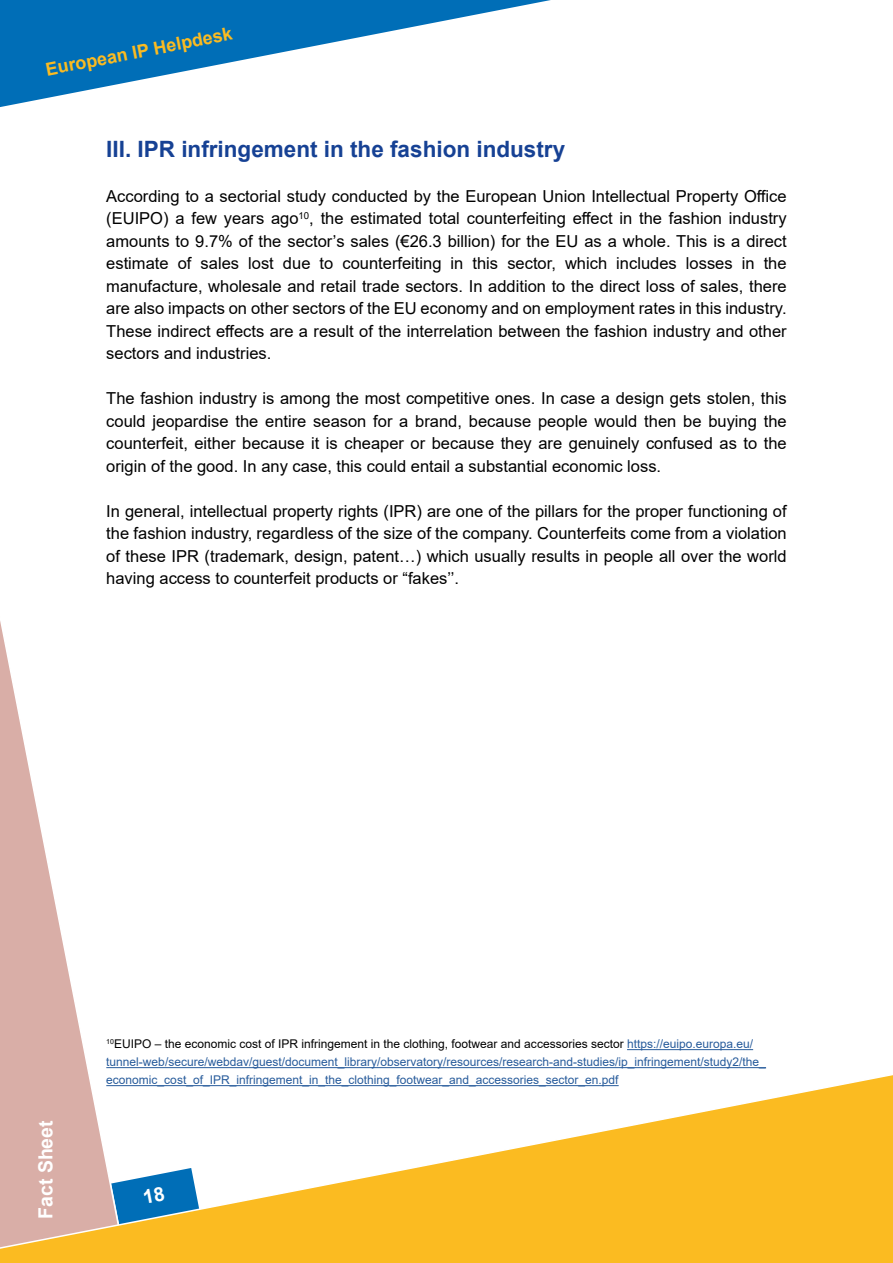
<style>
.page{position:relative;width:893px;height:1263px;background:#fff}
.page>*{position:absolute;margin:0;border:0;box-sizing:border-box;transform-origin:0 0}
.t1{font:700 22.5px "Arial";color:#164194}
.t2{font:700 19.5px "Arial";color:#fff}
.t3{font:700 18px "Arial";color:#fbbb21}
.t4{font:16.5px/22.5px "Arial";color:#000;text-align:justify}
.t5{font:12px/18px "Arial";color:#275b9b}
.s1{color:#000}
</style>
<div class="page">
<svg style="left:0;top:621px;width:87px;height:444px"></svg>
<svg style="left:0;top:1065px;width:893px;height:198px"></svg>
<svg style="left:0;top:0;width:551px;height:107px"></svg>
<hr style="left:627px;top:1049px;width:126px;height:1px;background:#275b9b">
<hr style="left:106px;top:1067px;width:660px;height:1px;background:#275b9b">
<hr style="left:106px;top:1085px;width:513px;height:1px;background:#275b9b">
<svg style="left:111px;top:1168px;width:88px;height:58px"></svg>
<p class="t3" style="left:44px;top:57px;width:191px;rotate:-11deg">European IP Helpdesk</p>
<h1 class="t1" style="left:106px;top:133px;width:460px">III. IPR infringement in the fashion industry</h1>
<p class="t4" style="left:106px;top:185px;width:682px">According to a sectorial study conducted by the European Union Intellectual Property Office (EUIPO) a few years ago<sup>10</sup>, the estimated total counterfeiting effect in the fashion industry amounts to 9.7% of the sector’s sales (€26.3 billion) for the EU as a whole. This is a direct estimate of sales lost due to counterfeiting in this sector, which includes losses in the manufacture, wholesale and retail trade sectors. In addition to the direct loss of sales, there are also impacts on other sectors of the EU economy and on employment rates in this industry.<br>These indirect effects are a result of the interrelation between the fashion industry and other sectors and industries.</p>
<p class="t4" style="left:106px;top:387px;width:682px">The fashion industry is among the most competitive ones. In case a design gets stolen, this could jeopardise the entire season for a brand, because people would then be buying the counterfeit, either because it is cheaper or because they are genuinely confused as to the origin of the good. In any case, this could entail a substantial economic loss.</p>
<p class="t4" style="left:106px;top:500px;width:682px">In general, intellectual property rights (IPR) are one of the pillars for the proper functioning of the fashion industry, regardless of the size of the company. Counterfeits come from a violation of these IPR (trademark, design, patent…) which usually results in people all over the world having access to counterfeit products or “fakes’’.</p>
<p class="t2" style="left:32px;top:1219px;width:100px;rotate:-90deg">Fact Sheet</p>
<p class="t5" style="left:106px;top:1035px;width:661px"><sup>10</sup><span class="s1">EUIPO – the economic cost of IPR infringement in the clothing, footwear and accessories sector</span> https://euipo.europa.eu/ tunnel-web/secure/webdav/guest/document_library/observatory/resources/research-and-studies/ip_infringement/study2/the_ economic_cost_of_IPR_infringement_in_the_clothing_footwear_and_accessories_sector_en.pdf</p>
</div>
